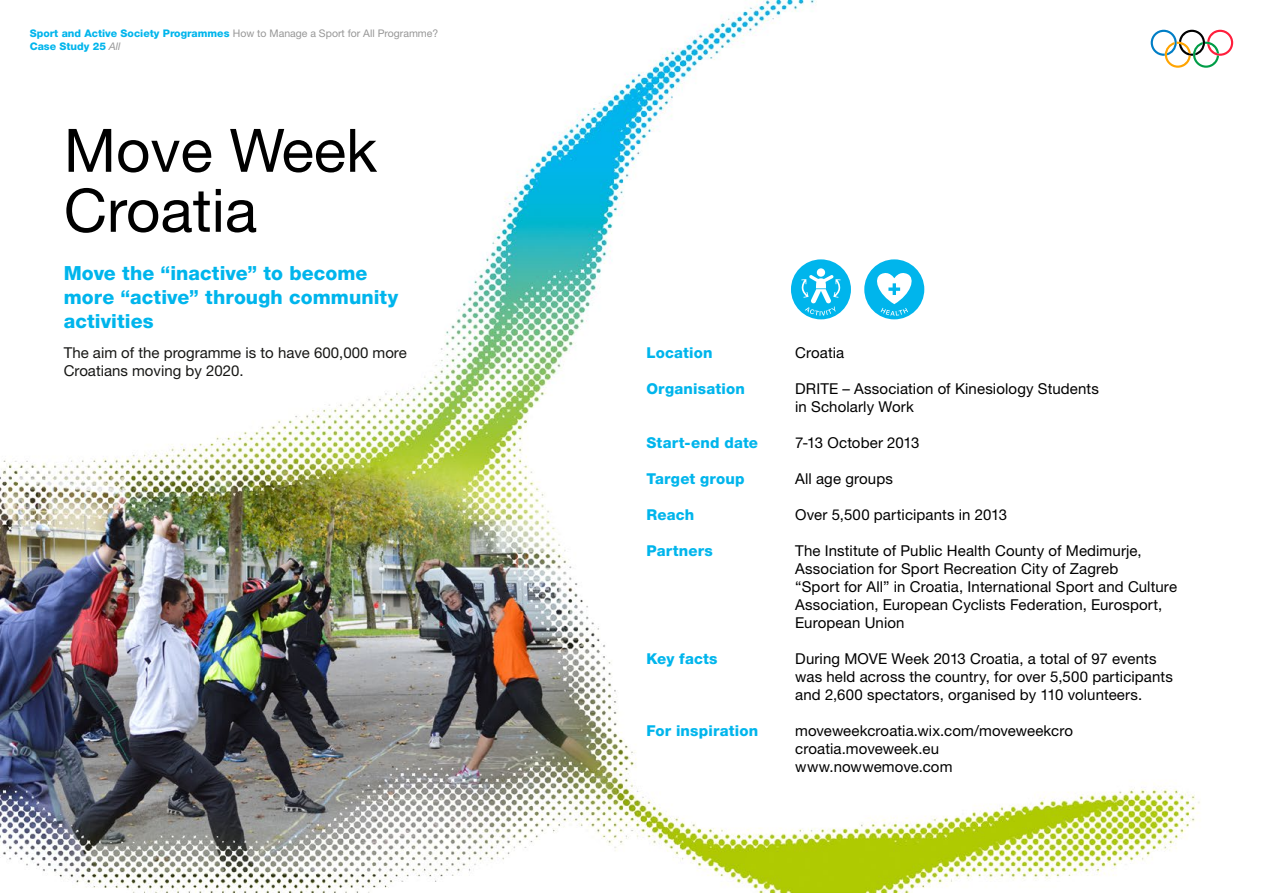
<style>
.page{position:relative;width:1263px;height:893px;background:#fff}
.page>*{position:absolute;margin:0;border:0;box-sizing:border-box;transform-origin:0 0}
.t1{font:60px/60px "Helvetica Neue LT Std";color:#000}
.t2{font:800 19.5px/24px "Helvetica Neue LT Std";letter-spacing:.005em;color:#00b5ec}
.t3{font:15px/18px "Helvetica Neue LT Std";letter-spacing:.005em;color:#000}
.t4{font:800 15px "Helvetica Neue LT Std";letter-spacing:.015em;color:#00b5ec}
.t5{font:15px/18px "Helvetica Neue LT Std";color:#171715}
.t6{font:800 10.5px/12.6px "Helvetica Neue LT Std";color:#00b5ec}
.s1{font-weight:400;color:#979797}
.s2{font-weight:400;font-style:italic;color:#979797}
</style>
<div class="page">
<img style="left:0;top:0;width:1234px;height:893px">
<svg style="left:1151px;top:30px;width:82px;height:38px"></svg>
<svg style="left:791px;top:259px;width:60px;height:60px"></svg>
<svg style="left:864px;top:259px;width:60px;height:60px"></svg>
<p class="t6" style="left:30px;top:27px;width:410px">Sport and Active Society Programmes <span class="s1">How to Manage a Sport for All Programme?<br></span>Case Study 25 <span class="s2">All</span></p>
<h1 class="t1" style="left:64px;top:120px;width:315px">Move Week<br>Croatia</h1>
<h2 class="t2" style="left:64px;top:261px;width:336px">Move the “inactive” to become more “active” through community activities</h2>
<p class="t5" style="left:64px;top:343px;width:344px">The aim of the programme is to have 600,000 more<br>Croatians moving by 2020.</p>
<p class="t4" style="left:646px;top:344px;width:68px">Location</p>
<p class="t3" style="left:795px;top:343px;width:51px">Croatia</p>
<p class="t4" style="left:646px;top:380px;width:100px">Organisation</p>
<p class="t3" style="left:795px;top:379px;width:305px">DRITE – Association of Kinesiology Students in Scholarly Work</p>
<p class="t4" style="left:646px;top:434px;width:113px">Start-end date</p>
<p class="t3" style="left:795px;top:433px;width:126px">7-13 October 2013</p>
<p class="t4" style="left:646px;top:470px;width:100px">Target group</p>
<p class="t3" style="left:795px;top:469px;width:99px">All age groups</p>
<p class="t4" style="left:646px;top:506px;width:49px">Reach</p>
<p class="t3" style="left:795px;top:505px;width:213px">Over 5,500 participants in 2013</p>
<p class="t4" style="left:646px;top:542px;width:68px">Partners</p>
<p class="t3" style="left:795px;top:541px;width:383px">The Institute of Public Health County of Medimurje, Association for Sport Recreation City of Zagreb<br>“Sport for All” in Croatia, International Sport and Culture Association, European Cyclists Federation, Eurosport, European Union</p>
<p class="t4" style="left:646px;top:650px;width:73px">Key facts</p>
<p class="t3" style="left:795px;top:649px;width:379px">During MOVE Week 2013 Croatia, a total of 97 events was held across the country, for over 5,500 participants and 2,600 spectators, organised by 110 volunteers.</p>
<p class="t4" style="left:646px;top:722px;width:113px">For inspiration</p>
<p class="t3" style="left:795px;top:721px;width:279px">moveweekcroatia.wix.com/moveweekcro croatia.moveweek.eu www.nowwemove.com</p>
</div>
